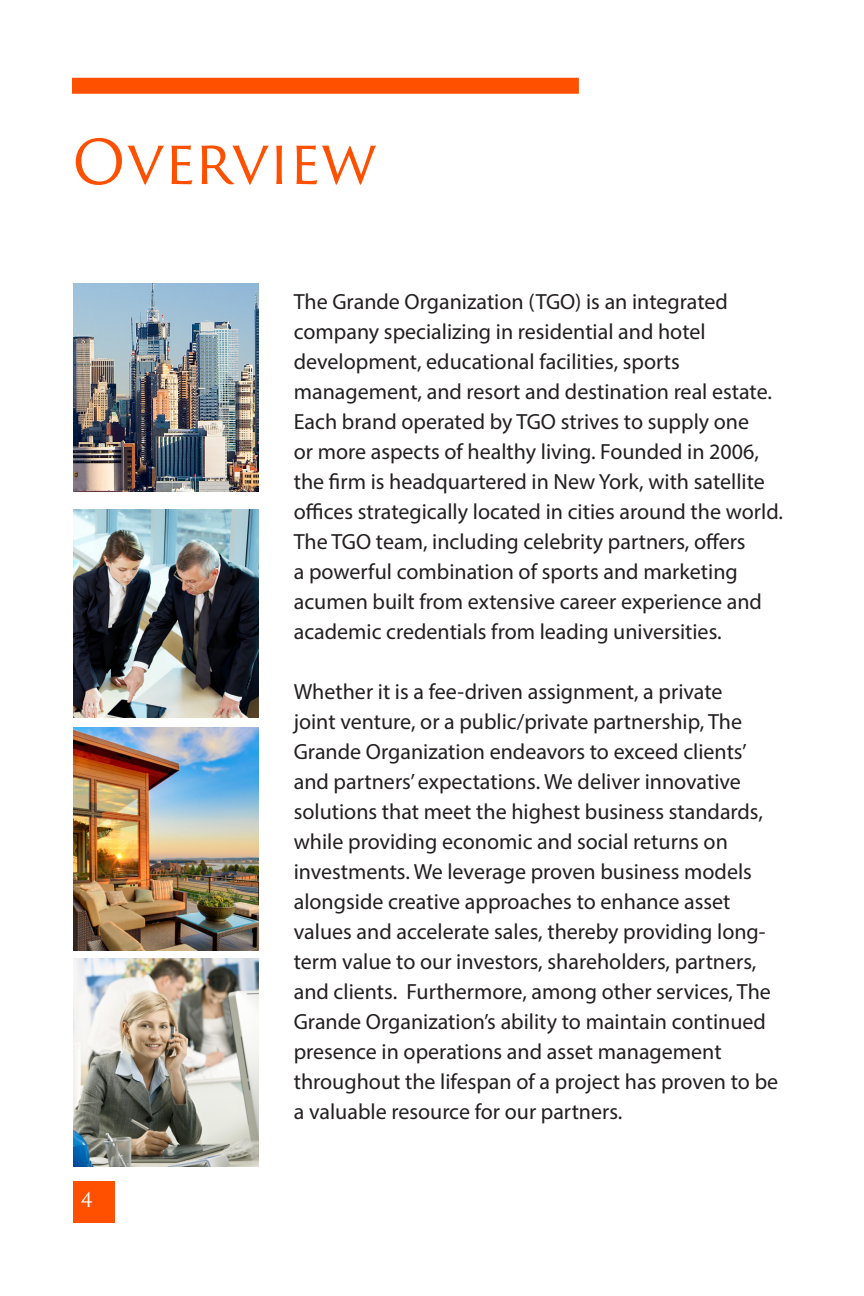
<style>
.page{position:relative;width:864px;height:1296px;background:#fff}
.page>*{position:absolute;margin:0;border:0;box-sizing:border-box;transform-origin:0 0}
.t1{font:60px "Trajan Sans Pro";letter-spacing:-.005em;color:#ff5000}
.t2{font:22px/30px "Myriad Pro";color:#231f20}
.t3{font:20px "Trajan Sans Pro";color:#fff}
</style>
<div class="page">
<div style="left:73px;top:1182px;width:41px;height:41px;background:#ff5000"></div>
<div style="left:72px;top:78px;width:507px;height:16px;background:#ff5000"></div>
<img style="left:73px;top:283px;width:186px;height:208px">
<img style="left:73px;top:509px;width:186px;height:208px">
<img style="left:73px;top:958px;width:186px;height:209px">
<img style="left:73px;top:727px;width:186px;height:224px">
<p class="t1" style="left:72px;top:120px;width:307px">OVERVIEW</p>
<p class="t3" style="left:81px;top:1186px;width:14px">4</p>
<p class="t2" style="left:294px;top:286px;width:491px">The Grande Organization (TGO) is an integrated company specializing in residential and hotel development, educational facilities, sports management, and resort and destination real estate.<br>Each brand operated by TGO strives to supply one<br>or more aspects of healthy living. Founded in 2006, the firm is headquartered in New York, with satellite offices strategically located in cities around the world.<br>The TGO team, including celebrity partners, offers<br>a powerful combination of sports and marketing acumen built from extensive career experience and academic credentials from leading universities.</p>
<p class="t2" style="left:294px;top:676px;width:486px">Whether it is a fee-driven assignment, a private<br>joint venture, or a public/private partnership, The Grande Organization endeavors to exceed clients’ and partners’ expectations. We deliver innovative solutions that meet the highest business standards, while providing economic and social returns on investments. We leverage proven business models alongside creative approaches to enhance asset values and accelerate sales, thereby providing long&shy;term value to our investors, shareholders, partners, and clients. Furthermore, among other services, The Grande Organization’s ability to maintain continued presence in operations and asset management throughout the lifespan of a project has proven to be a valuable resource for our partners.</p>
</div>
